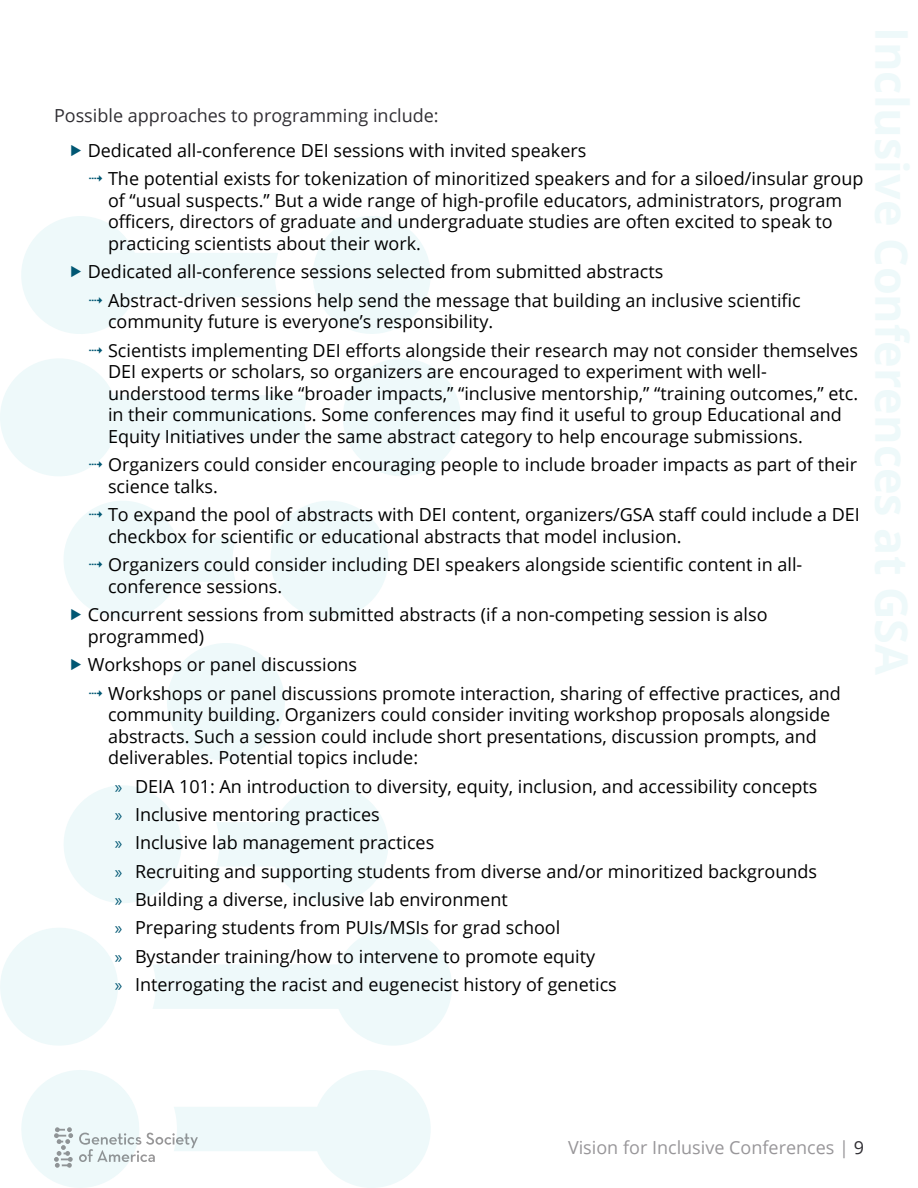
<style>
.page{position:relative;width:918px;height:1188px;background:#fff}
.page>*{position:absolute;margin:0;border:0;box-sizing:border-box;transform-origin:0 0}
.t1{font:18px/28.3px "Open Sans";color:#000}
.t2{font:18px "Open Sans";color:#302e33}
.t3{font:18px "Open Sans";color:#989699}
.s1{font-family:"Myriad Pro";color:#005773}
.s2{color:#302e33}
</style>
<div class="page">
<svg style="left:271px;top:501px;width:117px;height:118px"></svg>
<svg style="left:216px;top:785px;width:172px;height:118px"></svg>
<svg style="left:64px;top:785px;width:117px;height:118px"></svg>
<svg style="left:153px;top:928px;width:299px;height:118px"></svg>
<svg style="left:0;top:928px;width:118px;height:118px"></svg>
<div style="left:167px;top:643px;width:118px;height:118px;background:#eef9fa;border-radius:59px"></div>
<svg style="left:21px;top:1070px;width:410px;height:118px"></svg>
<svg style="left:0;top:216px;width:461px;height:260px"></svg>
<svg style="left:64px;top:501px;width:172px;height:118px"></svg>
<p class="t2" style="left:54px;top:103px;width:386px">Possible approaches to programming include:</p>
<p class="t1" style="left:108px;top:136px;width:757px;text-indent:-20px">Dedicated all-conference DEI sessions with invited speakers<br>The potential exists for tokenization of minoritized speakers and for a siloed/insular group</p>
<p class="t1" style="left:108px;top:189px;width:736px;line-height:21.6px">of “usual suspects.” But a wide range of high-profile educators, administrators, program officers, directors of graduate and undergraduate studies are often excited to speak to practicing scientists about their work.</p>
<p class="t1" style="left:108px;top:257px;width:694px;text-indent:-20px">Dedicated all-conference sessions selected from submitted abstracts<br>Abstract-driven sessions help send the message that building an inclusive scientific</p>
<p class="t1" style="left:108px;top:307px;width:752px">community future is everyone’s responsibility.<br>Scientists implementing DEI efforts alongside their research may not consider themselves</p>
<p class="t1" style="left:108px;top:360px;width:752px;line-height:21.6px">DEI experts or scholars, so organizers are encouraged to experiment with well&shy;understood terms like “broader impacts,” “inclusive mentorship,” “training outcomes,” etc. in their communications. Some conferences may find it useful to group Educational and Equity Initiatives under the same abstract category to help encourage submissions.</p>
<p class="t1" style="left:108px;top:454px;width:751px;line-height:21.6px">Organizers could consider encouraging people to include broader impacts as part of their science talks.</p>
<p class="t1" style="left:108px;top:504px;width:753px;line-height:21.6px">To expand the pool of abstracts with DEI content, organizers/GSA staff could include a DEI checkbox for scientific or educational abstracts that model inclusion.</p>
<p class="t1" style="left:108px;top:554px;width:696px;line-height:21.6px">Organizers could consider including DEI speakers alongside scientific content in all&shy;conference sessions.</p>
<p class="t1" style="left:88px;top:603px;width:681px;line-height:21.6px">Concurrent sessions from submitted abstracts (if a non-competing session is also programmed)</p>
<p class="t1" style="left:108px;top:650px;width:734px;text-indent:-20px">Workshops or panel discussions<br>Workshops or panel discussions promote interaction, sharing of effective practices, and</p>
<p class="t1" style="left:108px;top:703px;width:724px;line-height:21.6px">community building. Organizers could consider inviting workshop proposals alongside abstracts. Such a session could include short presentations, discussion prompts, and deliverables. Potential topics include:</p>
<p class="t1" style="left:115px;top:772px;width:704px"><span class="s1">»</span> DEIA 101: An introduction to diversity, equity, inclusion, and accessibility concepts <span class="s1">»</span> Inclusive mentoring practices<br><span class="s1">»</span> Inclusive lab management practices<br><span class="s1">»</span> Recruiting and supporting students from diverse and/or minoritized backgrounds <span class="s1">»</span> Building a diverse, inclusive lab environment<br><span class="s1">»</span> Preparing students from PUIs/MSIs for grad school<br><span class="s1">»</span> Bystander training/how to intervene to promote equity<br><span class="s1">»</span> Interrogating the racist and eugenecist history of genetics</p>
<p class="t3" style="left:568px;top:1136px;width:297px">Vision for Inclusive Conferences | <span class="s2">9</span></p>
</div>
